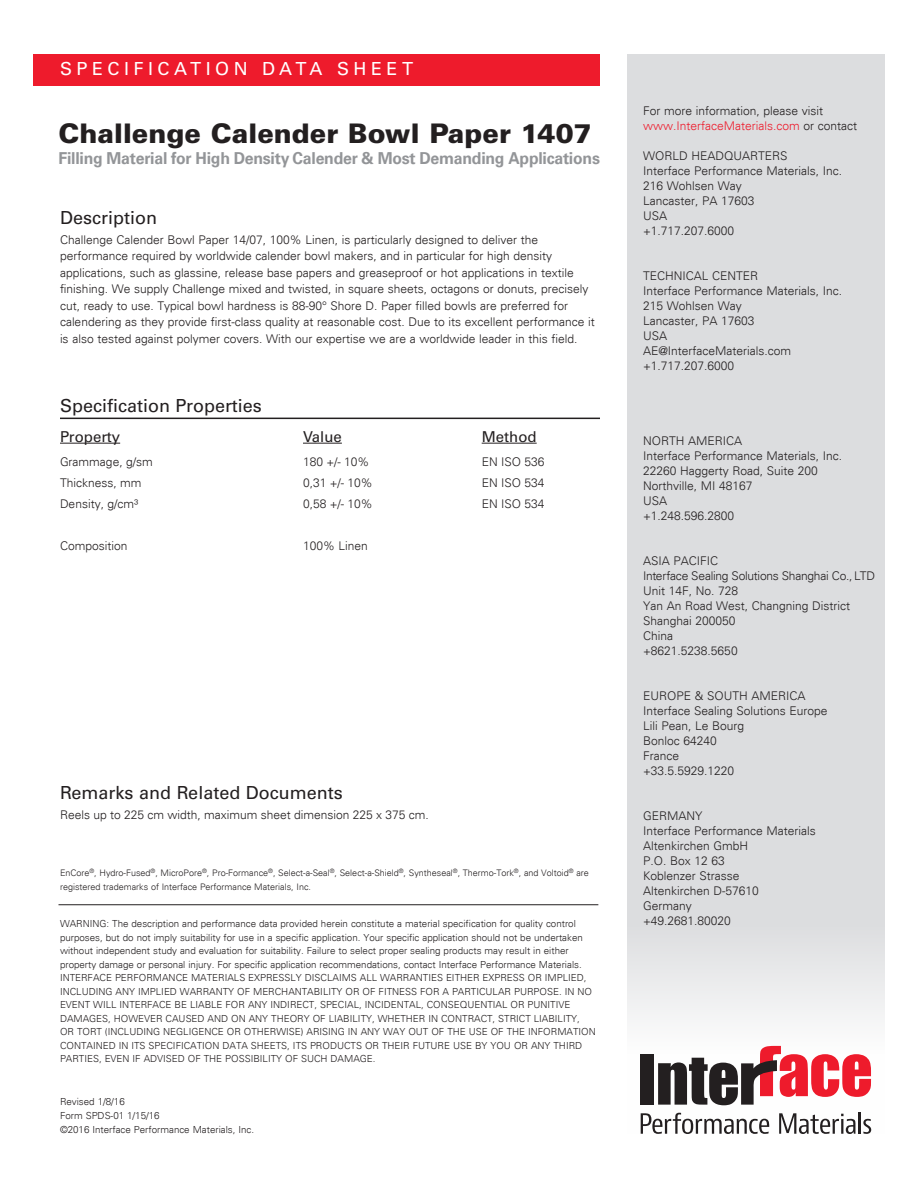
<style>
.page{position:relative;width:918px;height:1188px;background:#fff}
.page>*{position:absolute;margin:0;border:0;box-sizing:border-box;transform-origin:0 0}
.FC_head{font:900 27px "Univers LT Std";color:#231f20}
.t1{font:18px "Univers LT Std";color:#231f20}
.t2{font:18px "Univers LT Std";letter-spacing:.25em;color:#fff}
.FC_head-2{font:700 16.5px "Univers";letter-spacing:-.015em;color:#939598;scale:.96 1}
.t3{font:15px "Univers LT Std";color:#231f20}
.t4{font:300 12px/15px "Univers";color:#231f20}
.Disclaimer_copy{font:300 9.75px/13.5px "Univers";color:#231f20}
.t5{font:300 9px/13.5px "Univers";color:#231f20}
.s1{color:#ee1b2c}
</style>
<div class="page">
<div style="left:627px;top:54px;width:258px;height:1080px;background:#dcdddf"></div>
<div style="left:33px;top:54px;width:567px;height:31px;background:#ee1b2c"></div>
<hr style="left:60px;top:418px;width:540px;height:1px;background:#231f20">
<hr style="left:303px;top:443px;width:39px;height:1px;background:#231f20">
<hr style="left:482px;top:443px;width:55px;height:1px;background:#231f20">
<hr style="left:60px;top:443px;width:60px;height:1px;background:#231f20">
<hr style="left:59px;top:904px;width:539px;height:1px;background:#231f20">
<svg style="left:641px;top:1113px;width:128px;height:21px;background:#bfbebe"></svg>
<svg style="left:779px;top:1113px;width:77px;height:21px;background:#b7b6b6"></svg>
<hr style="left:859px;top:1113px;width:2px;height:21px;background:#231f20">
<svg style="left:863px;top:1119px;width:8px;height:15px"></svg>
<div style="left:641px;top:1054px;width:13px;height:51px;background:#231f20"></div>
<svg style="left:658px;top:1046px;width:213px;height:59px;background:#bc8287"></svg>
<h2 class="t2" style="left:60px;top:58px;width:355px">SPECIFICATION DATA SHEET</h2>
<p class="FC_head" style="left:58px;top:116px;width:535px">Challenge Calender Bowl Paper 1407</p>
<p class="FC_head-2" style="left:58px;top:148px;width:566px">Filling Material for High Density Calender &amp; Most Demanding Applications</p>
<h2 class="t1" style="left:60px;top:207px;width:99px">Description</h2>
<p class="t4" style="left:60px;top:231px;width:536px;line-height:16.5px">Challenge Calender Bowl Paper 14/07, 100% Linen, is particularly designed to deliver the performance required by worldwide calender bowl makers, and in particular for high density applications, such as glassine, release base papers and greaseproof or hot applications in textile finishing. We supply Challenge mixed and twisted, in square sheets, octagons or donuts, precisely cut, ready to use. Typical bowl hardness is 88-90° Shore D. Paper filled bowls are preferred for calendering as they provide first-class quality at reasonable cost. Due to its excellent performance it is also tested against polymer covers. With our expertise we are a worldwide leader in this field.</p>
<h2 class="t1" style="left:60px;top:395px;width:203px">Specification Properties</h2>
<p class="t3" style="left:60px;top:427px;width:62px">Property</p>
<p class="t3" style="left:303px;top:427px;width:40px">Value</p>
<p class="t3" style="left:482px;top:427px;width:56px">Method</p>
<p class="t4" style="left:60px;top:454px;width:94px">Grammage, g/sm</p>
<p class="t4" style="left:60px;top:475px;width:83px">Thickness, mm</p>
<p class="t4" style="left:60px;top:496px;width:80px">Density, g/cm³</p>
<p class="t4" style="left:60px;top:538px;width:69px">Composition</p>
<p class="t4" style="left:303px;top:454px;width:68px">180 +/- 10%</p>
<p class="t4" style="left:303px;top:475px;width:71px">0,31 +/- 10%</p>
<p class="t4" style="left:303px;top:496px;width:71px">0,58 +/- 10%</p>
<p class="t4" style="left:303px;top:538px;width:66px">100% Linen</p>
<p class="t4" style="left:482px;top:454px;width:64px">EN ISO 536</p>
<p class="t4" style="left:482px;top:475px;width:64px">EN ISO 534</p>
<p class="t4" style="left:482px;top:496px;width:64px">EN ISO 534</p>
<h2 class="t1" style="left:60px;top:782px;width:284px">Remarks and Related Documents</h2>
<p class="t4" style="left:60px;top:807px;width:370px">Reels up to 225 cm width, maximum sheet dimension 225 x 375 cm.</p>
<p class="t5" style="left:60px;top:866px;width:530px">EnCore<sup>®</sup>, Hydro-Fused<sup>®</sup>, MicroPore<sup>®</sup>, Pro-Formance<sup>®</sup>, Select-a-Seal<sup>®</sup>, Select-a-Shield<sup>®</sup>, Syntheseal<sup>®</sup>, Thermo-Tork<sup>®</sup>, and Voltoid<sup>®</sup> are registered trademarks of Interface Performance Materials, Inc.</p>
<p class="Disclaimer_copy" style="left:60px;top:917px;width:537px">WARNING: The description and performance data provided herein constitute a material specification for quality control purposes, but do not imply suitability for use in a specific application. Your specific application should not be undertaken without independent study and evaluation for suitability. Failure to select proper sealing products may result in either property damage or personal injury. For specific application recommendations, contact Interface Performance Materials.<br>INTERFACE PERFORMANCE MATERIALS EXPRESSLY DISCLAIMS ALL WARRANTIES EITHER EXPRESS OR IMPLIED, INCLUDING ANY IMPLIED WARRANTY OF MERCHANTABILITY OR OF FITNESS FOR A PARTICULAR PURPOSE. IN NO EVENT WILL INTERFACE BE LIABLE FOR ANY INDIRECT, SPECIAL, INCIDENTAL, CONSEQUENTIAL OR PUNITIVE DAMAGES, HOWEVER CAUSED AND ON ANY THEORY OF LIABILITY, WHETHER IN CONTRACT, STRICT LIABILITY, OR TORT (INCLUDING NEGLIGENCE OR OTHERWISE) ARISING IN ANY WAY OUT OF THE USE OF THE INFORMATION CONTAINED IN ITS SPECIFICATION DATA SHEETS, ITS PRODUCTS OR THEIR FUTURE USE BY YOU OR ANY THIRD PARTIES, EVEN IF ADVISED OF THE POSSIBILITY OF SUCH DAMAGE.</p>
<p class="Disclaimer_copy" style="left:60px;top:1095px;width:66px">Revised 1/8/16</p>
<p class="Disclaimer_copy" style="left:60px;top:1109px;width:196px">Form SPDS-01 1/15/16<br>©2016 Interface Performance Materials, Inc.</p>
<p class="t4" style="left:643px;top:103px;width:216px">For more information, please visit <span class="s1">www.InterfaceMaterials.com</span> or contact</p>
<p class="t4" style="left:643px;top:148px;width:201px">WORLD HEADQUARTERS<br>Interface Performance Materials, Inc.<br>216 Wohlsen Way<br>Lancaster, PA 17603<br>USA<br>+1.717.207.6000</p>
<p class="t4" style="left:643px;top:268px;width:201px">TECHNICAL CENTER<br>Interface Performance Materials, Inc.<br>215 Wohlsen Way<br>Lancaster, PA 17603<br>USA<br>AE@InterfaceMaterials.com +1.717.207.6000</p>
<p class="t4" style="left:643px;top:433px;width:201px">NORTH AMERICA<br>Interface Performance Materials, Inc.<br>22260 Haggerty Road, Suite 200<br>Northville, MI 48167<br>USA<br>+1.248.596.2800</p>
<p class="t4" style="left:643px;top:553px;width:234px">ASIA PACIFIC<br>Interface Sealing Solutions Shanghai Co., LTD<br>Unit 14F, No. 728<br>Yan An Road West, Changning District<br>Shanghai 200050<br>China<br>+8621.5238.5650</p>
<p class="t4" style="left:643px;top:688px;width:186px">EUROPE &amp; SOUTH AMERICA<br>Interface Sealing Solutions Europe<br>Lili Pean, Le Bourg<br>Bonloc 64240<br>France<br>+33.5.5929.1220</p>
<p class="t4" style="left:643px;top:808px;width:174px">GERMANY<br>Interface Performance Materials<br>Altenkirchen GmbH<br>P.O. Box 12 63<br>Koblenzer Strasse<br>Altenkirchen D-57610<br>Germany<br>+49.2681.80020</p>
</div>
